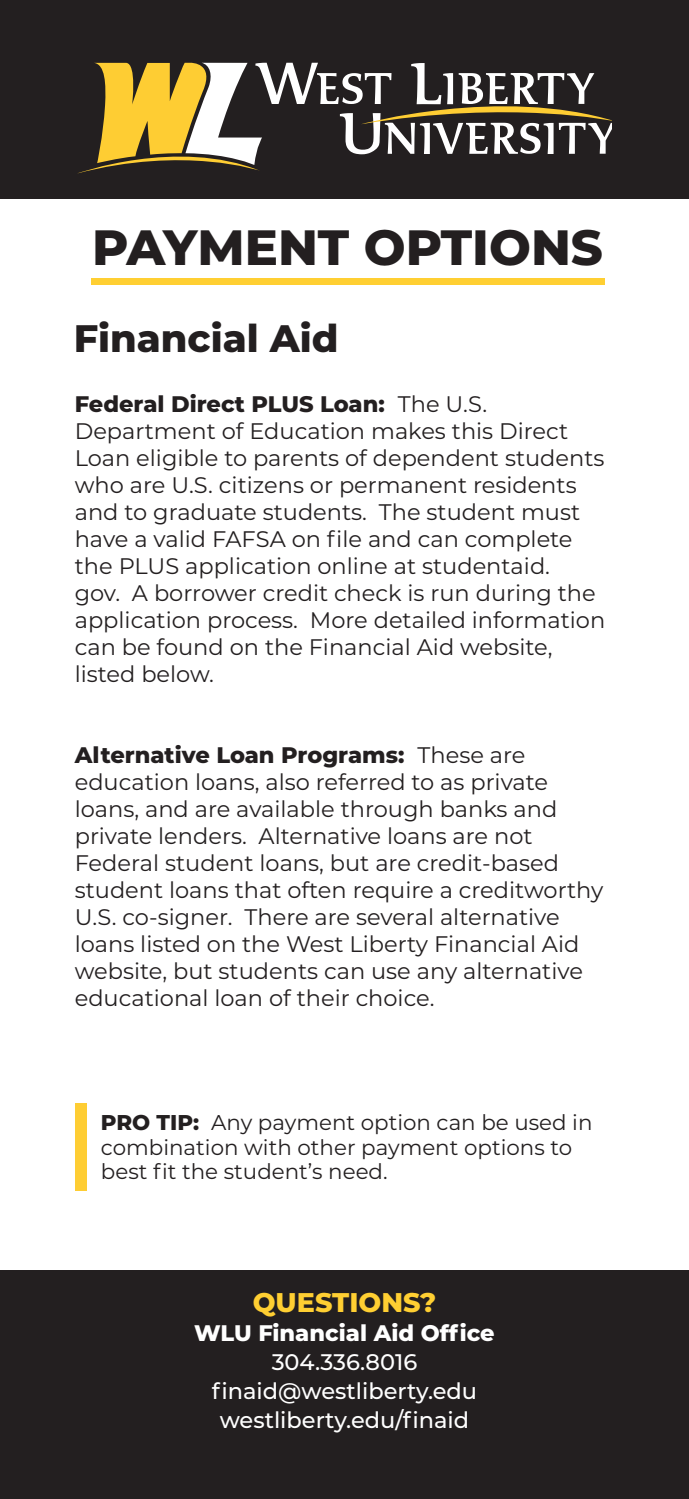
<style>
.page{position:relative;width:689px;height:1499px;background:#fff}
.page>*{position:absolute;margin:0;border:0;box-sizing:border-box;transform-origin:0 0}
.t1{font:800 49.5px "Montserrat";color:#231f20}
.t2{font:800 38.25px "Montserrat";color:#231f20}
.t3{font:800 27px "Montserrat";color:#ffcf32}
.t4{font:22.5px/27px "Montserrat";color:#231f20}
.t5{font:500 22.5px "Montserrat";color:#fff}
.t6{font:800 22.5px "Montserrat";color:#fff}
.t7{font:21.38px/24.8px "Montserrat";color:#231f20}
.s1{font-weight:800}
</style>
<div class="page">
<div style="left:0;top:1270px;width:688px;height:228px;background:#231f20"></div>
<div style="left:0;top:0;width:688px;height:198px;background:#231f20"></div>
<svg style="left:78px;top:63px;width:533px;height:110px"></svg>
<div style="left:91px;top:278px;width:513px;height:7px;background:#ffcf32"></div>
<div style="left:75px;top:1102px;width:12px;height:88px;background:#fecd33"></div>
<p class="t1" style="left:92px;top:211px;width:512px">PAYMENT OPTIONS</p>
<p class="t2" style="left:74px;top:311px;width:266px">Financial Aid</p>
<p class="t4" style="left:75px;top:390px;width:532px"><span class="s1">Federal Direct PLUS Loan:</span> The U.S.<br>Department of Education makes this Direct Loan eligible to parents of dependent students who are U.S. citizens or permanent residents and to graduate students. The student must have a valid FAFSA on file and can complete the PLUS application online at studentaid.<br>gov. A borrower credit check is run during the application process. More detailed information can be found on the Financial Aid website, listed below.</p>
<p class="t4" style="left:75px;top:741px;width:530px"><span class="s1">Alternative Loan Programs:</span> These are education loans, also referred to as private loans, and are available through banks and private lenders. Alternative loans are not Federal student loans, but are credit-based student loans that often require a creditworthy U.S. co-signer. There are several alternative loans listed on the West Liberty Financial Aid website, but students can use any alternative educational loan of their choice.</p>
<p class="t7" style="left:101px;top:1109px;width:493px"><span class="s1">PRO TIP:</span> Any payment option can be used in combination with other payment options to best fit the student’s need.</p>
<p class="t3" style="left:253px;top:1283px;width:185px">QUESTIONS?</p>
<p class="t6" style="left:194px;top:1316px;width:302px">WLU Financial Aid Office</p>
<p class="t5" style="left:272px;top:1346px;width:147px">304.336.8016</p>
<p class="t5" style="left:212px;top:1375px;width:267px">finaid@westliberty.edu</p>
<p class="t5" style="left:220px;top:1403px;width:251px">westliberty.edu/finaid</p>
</div>
